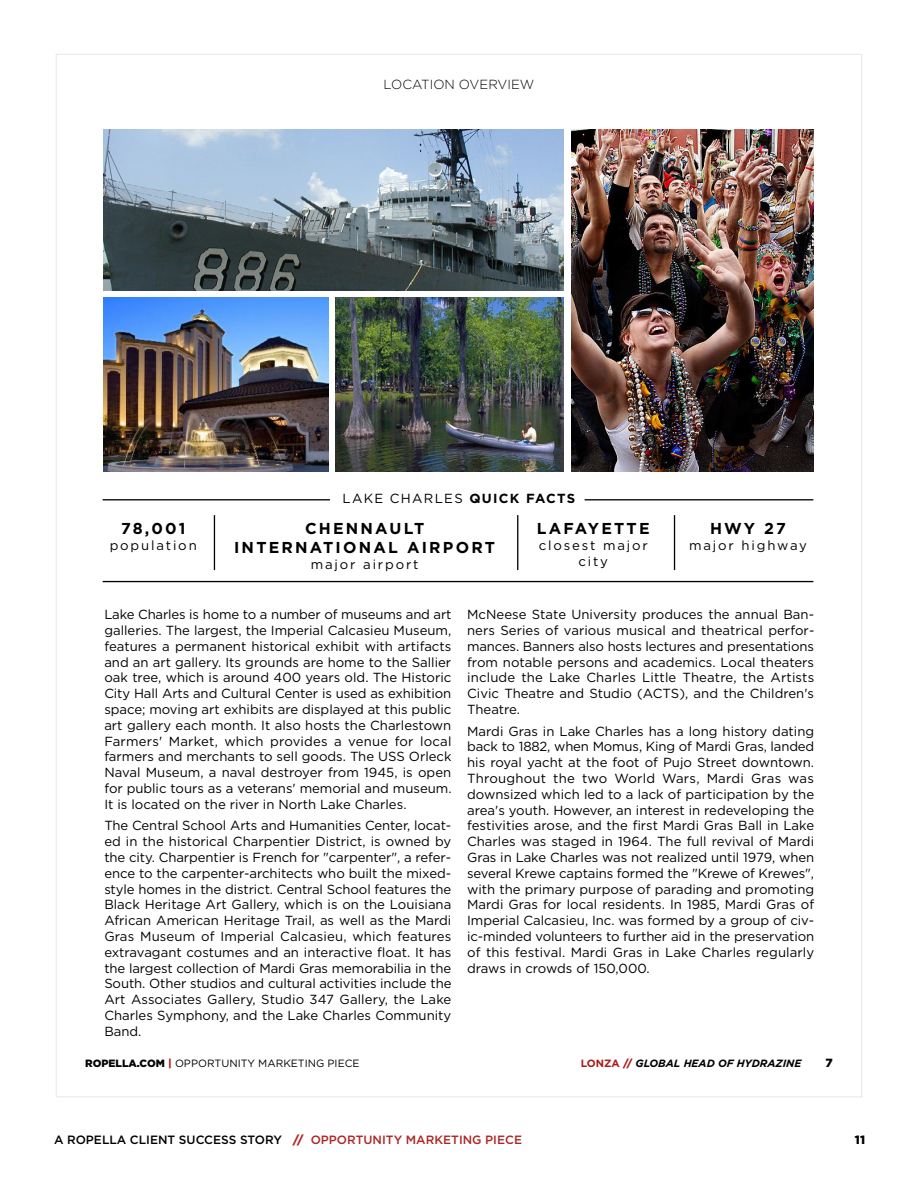
<style>
.page{position:relative;width:918px;height:1188px;background:#fff}
.page>*{position:absolute;margin:0;border:0;box-sizing:border-box;transform-origin:0 0}
.t1{font:700 15.75px/18.9px "Gotham";letter-spacing:.14em;color:#000;text-align:center}
.t2{font:13.2px/15.8px "Gotham";color:#000;text-align:justify}
.t3{font:13.2px/15.8px "Gotham";letter-spacing:.14em;color:#000;text-align:center}
.t4{font:13.2px "Gotham";letter-spacing:.1em;color:#000}
.t5{font:300 13.2px "Gotham";color:#000}
.t6{font:500 12px "Gotham";color:#000}
.t7{font:900 12px "Gotham";color:#000}
.t8{font:900 11.85px "Gotham";color:#000}
.t9{font:10.5px "Gotham";color:#000}
.t10{font:italic 700 10.5px "Gotham";color:#000}
.s1{font-weight:700}
.s2{font-weight:900}
.s3{font-weight:900;color:#ad1719}
.s4{font-style:normal;color:#ad1719}
.s5{font-weight:900;font-style:normal;color:#ad1719}
.s6{font-weight:900;color:#ae2524}
.s7{color:#ae2524}
</style>
<div class="page">
<img style="left:572px;top:130px;width:242px;height:341px">
<img style="left:103px;top:129px;width:460px;height:162px">
<img style="left:336px;top:298px;width:227px;height:173px">
<img style="left:103px;top:298px;width:225px;height:173px">
<hr style="left:103px;top:499px;width:227px;height:1px;background:#000">
<hr style="left:214px;top:515px;width:1px;height:55px;background:#000">
<hr style="left:517px;top:515px;width:1px;height:55px;background:#000">
<hr style="left:674px;top:515px;width:1px;height:55px;background:#000">
<hr style="left:103px;top:581px;width:710px;height:1px;background:#000">
<hr style="left:585px;top:499px;width:228px;height:1px;background:#000">
<p class="t5" style="left:384px;top:76px;width:152px">LOCATION OVERVIEW</p>
<p class="t1" style="left:121px;top:519px;width:66px">78,001</p>
<p class="t3" style="left:110px;top:537px;width:89px">population</p>
<p class="t4" style="left:343px;top:490px;width:234px">LAKE CHARLES <span class="s1">QUICK FACTS</span></p>
<p class="t1" style="left:234px;top:519px;width:263px">CHENNAULT<br>INTERNATIONAL AIRPORT</p>
<p class="t3" style="left:311px;top:556px;width:109px">major airport</p>
<p class="t1" style="left:537px;top:519px;width:114px">LAFAYETTE</p>
<p class="t3" style="left:539px;top:537px;width:111px">closest major city</p>
<p class="t1" style="left:710px;top:519px;width:78px">HWY 27</p>
<p class="t3" style="left:689px;top:537px;width:119px">major highway</p>
<p class="t2" style="left:104px;top:606px;width:349px">Lake Charles is home to a number of museums and art galleries. The largest, the Imperial Calcasieu Museum, features a permanent historical exhibit with artifacts and an art gallery. Its grounds are home to the Sallier oak tree, which is around 400 years old. The Historic City Hall Arts and Cultural Center is used as exhibition space; moving art exhibits are displayed at this public art gallery each month. It also hosts the Charlestown Farmers' Market, which provides a venue for local farmers and merchants to sell goods. The USS Orleck Naval Museum, a naval destroyer from 1945, is open for public tours as a veterans' memorial and museum.<br>It is located on the river in North Lake Charles.</p>
<p class="t2" style="left:104px;top:818px;width:349px">The Central School Arts and Humanities Center, locat&shy;ed in the historical Charpentier District, is owned by the city. Charpentier is French for "carpenter", a refer&shy;ence to the carpenter-architects who built the mixed&shy;style homes in the district. Central School features the Black Heritage Art Gallery, which is on the Louisiana African American Heritage Trail, as well as the Mardi Gras Museum of Imperial Calcasieu, which features extravagant costumes and an interactive float. It has the largest collection of Mardi Gras memorabilia in the South. Other studios and cultural activities include the Art Associates Gallery, Studio 347 Gallery, the Lake Charles Symphony, and the Lake Charles Community Band.</p>
<p class="t2" style="left:467px;top:606px;width:349px">McNeese State University produces the annual Ban&shy;ners Series of various musical and theatrical perfor&shy;mances. Banners also hosts lectures and presentations from notable persons and academics. Local theaters include the Lake Charles Little Theatre, the Artists Civic Theatre and Studio (ACTS), and the Children's Theatre.</p>
<p class="t2" style="left:467px;top:723px;width:349px">Mardi Gras in Lake Charles has a long history dating back to 1882, when Momus, King of Mardi Gras, landed his royal yacht at the foot of Pujo Street downtown.<br>Throughout the two World Wars, Mardi Gras was downsized which led to a lack of participation by the area's youth. However, an interest in redeveloping the festivities arose, and the first Mardi Gras Ball in Lake Charles was staged in 1964. The full revival of Mardi Gras in Lake Charles was not realized until 1979, when several Krewe captains formed the "Krewe of Krewes", with the primary purpose of parading and promoting Mardi Gras for local residents. In 1985, Mardi Gras of Imperial Calcasieu, Inc. was formed by a group of civ&shy;ic-minded volunteers to further aid in the preservation of this festival. Mardi Gras in Lake Charles regularly draws in crowds of 150,000.</p>
<p class="t9" style="left:85px;top:1056px;width:276px"><span class="s2">ROPELLA.COM</span> <span class="s3">|</span> OPPORTUNITY MARKETING PIECE</p>
<p class="t10" style="left:581px;top:1056px;width:222px"><span class="s4">LONZA</span> <span class="s5">//</span> GLOBAL HEAD OF HYDRAZINE</p>
<p class="t8" style="left:826px;top:1055px;width:9px">7</p>
<p class="t6" style="left:54px;top:1132px;width:470px">A ROPELLA CLIENT SUCCESS STORY <span class="s6">//</span> <span class="s7">OPPORTUNITY MARKETING PIECE</span></p>
<p class="t7" style="left:855px;top:1131px;width:12px">11</p>
</div>
